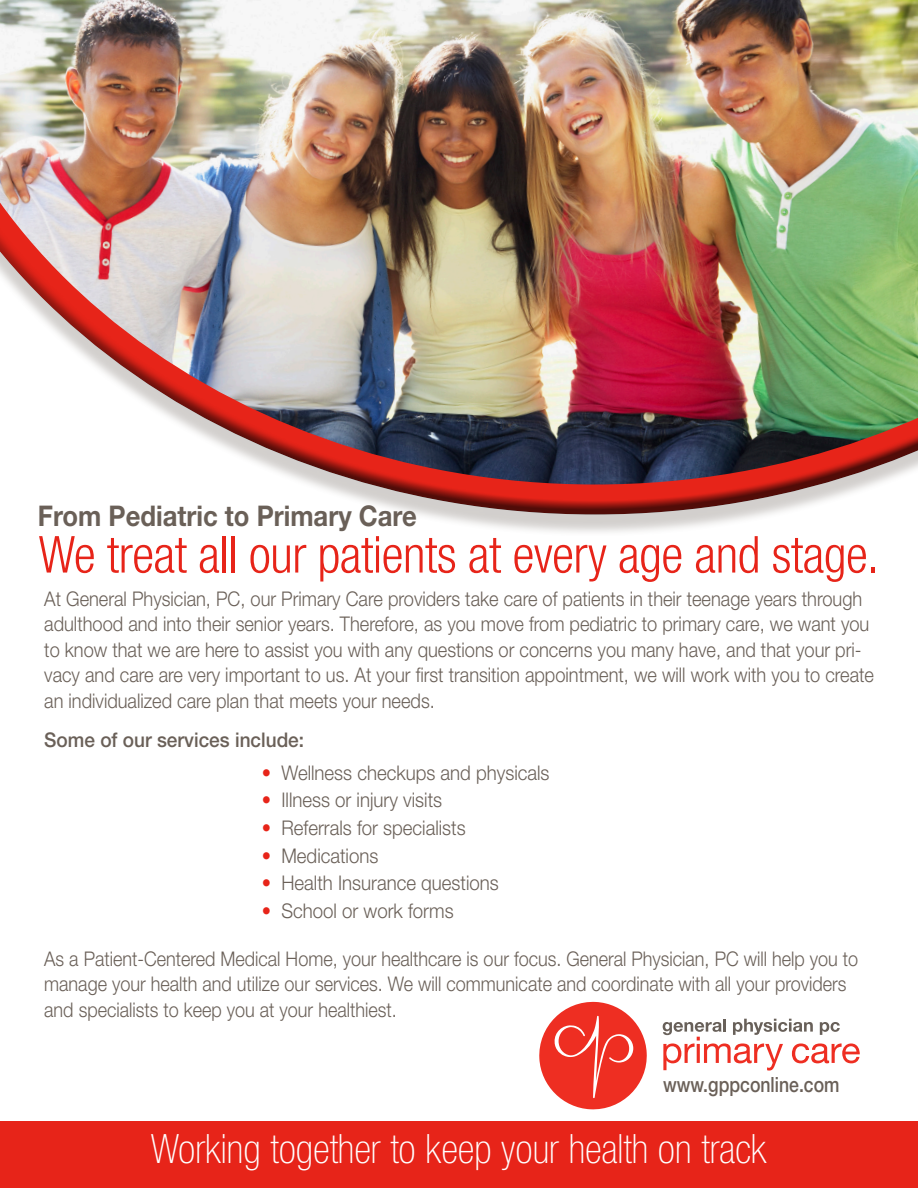
<style>
.page{position:relative;width:918px;height:1188px;background:#fff}
.page>*{position:absolute;margin:0;border:0;box-sizing:border-box;transform-origin:0 0}
.t1{font:300 condensed 51px "Helvetica Neue LT Std";letter-spacing:-.01em;color:#e72419}
.t2{font:100 condensed 40.5px "Helvetica Neue LT Std";color:#fff}
.t3{font:700 28.5px "Helvetica Neue LT Std";color:#6a6058;scale:.9 1}
.t4{font:500 21px "Helvetica Neue LT Std";color:#6a6058;scale:.84 1}
.t5{font:300 20.25px/25.5px "Helvetica Neue LT Std";color:#6a6058;scale:.9 1}
.t6{font:300 20.25px/25.5px "Helvetica Neue LT Std";color:#6a6058;scale:.89 1}
.t7{font:300 20.25px "Helvetica Neue LT Std";color:#6a6058;scale:.92 1}
.t8{font:500 20.25px "Helvetica Neue LT Std";color:#6a6058;scale:.94 1}
.s1{color:#e72419}
</style>
<div class="page">
<div style="left:0;top:1121px;width:918px;height:67px;background:#e72419"></div>
<div style="left:0;top:0;width:918px;height:538px;background:#6a6058;opacity:.3"></div>
<div style="left:0;top:0;width:918px;height:516px;background:#231f20;opacity:.75"></div>
<svg style="left:539px;top:1002px;width:108px;height:107px"></svg>
<svg style="left:663px;top:1019px;width:197px;height:52px"></svg>
<p class="t3" style="left:38px;top:498px;width:423px">From Pediatric to Primary Care</p>
<p class="t1" style="left:39px;top:525px;width:842px">We treat all our patients at every age and stage.</p>
<p class="t5" style="left:44px;top:585px;width:924px">At General Physician, PC, our Primary Care providers take care of patients in their teenage years through adulthood and into their senior years. Therefore, as you move from pediatric to primary care, we want you to know that we are here to assist you with any questions or concerns you many have, and that your pri&shy;vacy and care are very important to us. At your first transition appointment, we will work with you to create an individualized care plan that meets your needs.</p>
<p class="t8" style="left:44px;top:728px;width:278px">Some of our services include:</p>
<p class="t7" style="left:262px;top:760px;width:314px"><span class="s1">•</span> Wellness checkups and physicals</p>
<p class="t7" style="left:262px;top:788px;width:198px"><span class="s1">•</span> Illness or injury visits</p>
<p class="t7" style="left:262px;top:815px;width:223px"><span class="s1">•</span> Referrals for specialists</p>
<p class="t7" style="left:262px;top:843px;width:128px"><span class="s1">•</span> Medications</p>
<p class="t7" style="left:262px;top:871px;width:259px"><span class="s1">•</span> Health Insurance questions</p>
<p class="t7" style="left:262px;top:898px;width:210px"><span class="s1">•</span> School or work forms</p>
<p class="t6" style="left:44px;top:946px;width:916px">As a Patient-Centered Medical Home, your healthcare is our focus. General Physician, PC will help you to manage your health and utilize our services. We will communicate and coordinate with all your providers and specialists to keep you at your healthiest.</p>
<p class="t4" style="left:663px;top:1072px;width:212px">www.gppconline.com</p>
<p class="t2" style="left:151px;top:1126px;width:617px">Working together to keep your health on track</p>
</div>
